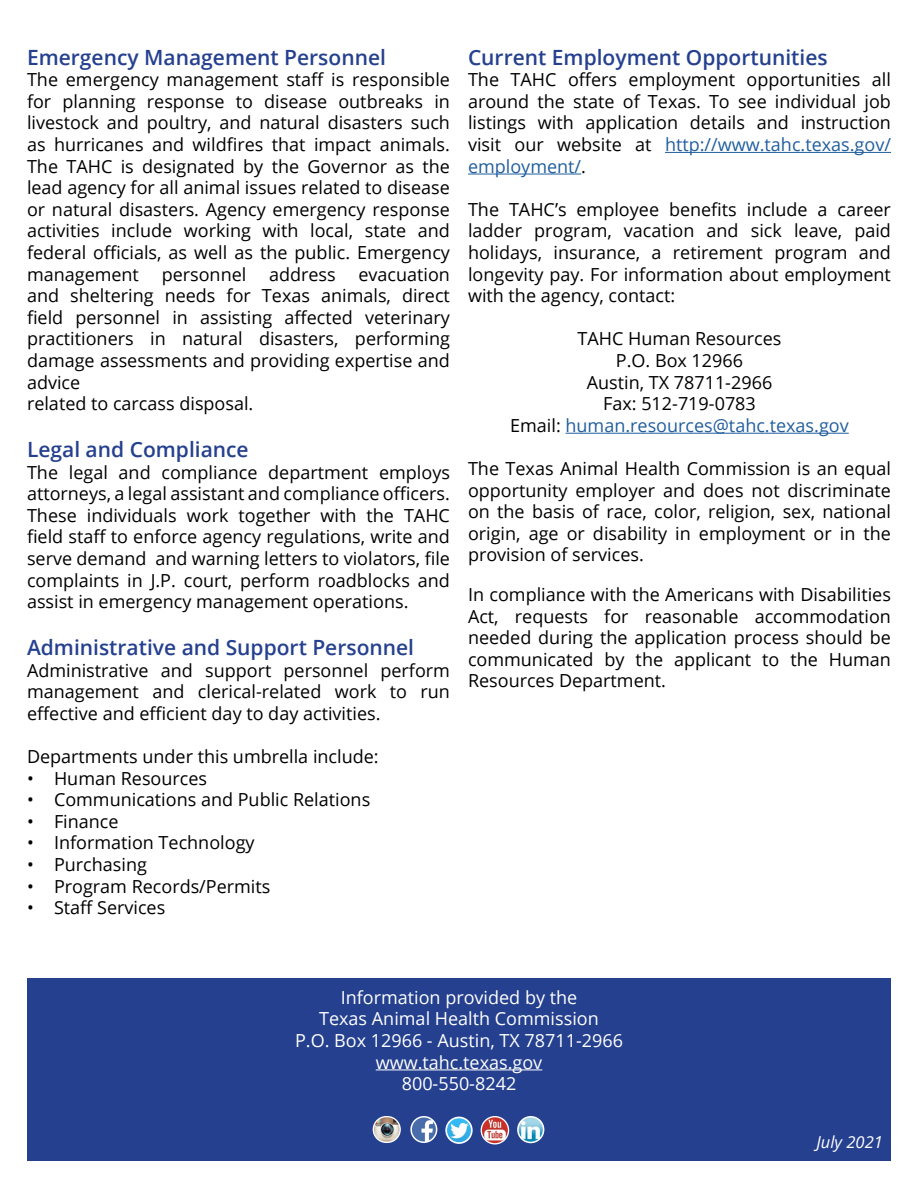
<style>
.page{position:relative;width:918px;height:1188px;background:#fff}
.page>*{position:absolute;margin:0;border:0;box-sizing:border-box;transform-origin:0 0}
.t1{font:600 21px "Open Sans";color:#25408f}
.t2{font:18px/21.6px "Open Sans";color:#000;text-align:justify}
.t3{font:18px "Open Sans";color:#fff}
.t4{font:18px "Open Sans";color:#215e9e}
.t5{font:italic 16.5px "Open Sans";color:#fff}
.s1{color:#215e9e}
.s2{color:#000}
</style>
<div class="page">
<hr style="left:665px;top:152px;width:226px;height:1px;background:#215e9e">
<hr style="left:468px;top:174px;width:113px;height:1px;background:#215e9e">
<hr style="left:566px;top:433px;width:283px;height:1px;background:#215e9e">
<div style="left:27px;top:979px;width:864px;height:182px;background:#25408f"></div>
<hr style="left:376px;top:1069px;width:166px;height:1px;background:#fff">
<img style="left:446px;top:1117px;width:26px;height:26px;border-radius:13px">
<div style="left:445px;top:1117px;width:28px;height:27px;border:2px solid #fff;border-radius:50%"></div>
<img style="left:481px;top:1117px;width:28px;height:27px;border-radius:14px">
<div style="left:481px;top:1116px;width:28px;height:29px;border:1px solid #fff;border-radius:14px"></div>
<img style="left:518px;top:1117px;width:26px;height:25px;border-radius:13px">
<div style="left:517px;top:1116px;width:27px;height:27px;border:2px solid #fff;border-radius:50%"></div>
<img style="left:411px;top:1117px;width:26px;height:25px;border-radius:13px">
<div style="left:410px;top:1116px;width:27px;height:27px;border:2px solid #fff;border-radius:50%"></div>
<img style="left:373px;top:1117px;width:27px;height:25px;border-radius:13px">
<div style="left:373px;top:1116px;width:28px;height:27px;border:1px solid #fff;border-radius:13px"></div>
<p class="t1" style="left:27px;top:43px;width:360px">Emergency Management Personnel</p>
<p class="t2" style="left:27px;top:68px;width:425px">The emergency management staff is responsible for planning response to disease outbreaks in livestock and poultry, and natural disasters such as hurricanes and wildfires that impact animals.<br>The TAHC is designated by the Governor as the lead agency for all animal issues related to disease or natural disasters. Agency emergency response activities include working with local, state and federal officials, as well as the public. Emergency management</p>
<p class="t2" style="left:162px;top:263px;width:86px">personnel</p>
<p class="t2" style="left:269px;top:263px;width:68px">address</p>
<p class="t2" style="left:27px;top:263px;width:425px;text-indent:331px">evacuation and sheltering needs for Texas animals, direct field personnel in assisting affected veterinary practitioners in natural disasters, performing damage assessments and providing expertise and advice</p>
<p class="t2" style="left:27px;top:392px;width:228px">related to carcass disposal.</p>
<p class="t1" style="left:27px;top:435px;width:223px">Legal and Compliance</p>
<p class="t2" style="left:27px;top:461px;width:425px">The legal and compliance department employs attorneys, a legal assistant and compliance officers.<br>These individuals work together with the TAHC field staff to enforce agency regulations, write and serve demand and warning letters to violators, file complaints in J.P. court, perform roadblocks and assist in emergency management operations.</p>
<p class="t1" style="left:27px;top:633px;width:389px">Administrative and Support Personnel</p>
<p class="t2" style="left:27px;top:659px;width:425px">Administrative and support personnel perform management and clerical-related work to run effective and efficient day to day activities.</p>
<p class="t2" style="left:27px;top:745px;width:353px">Departments under this umbrella include:</p>
<p class="t2" style="left:27px;top:767px;width:182px">• Human Resources</p>
<p class="t2" style="left:27px;top:788px;width:345px">• Communications and Public Relations</p>
<p class="t2" style="left:27px;top:810px;width:93px">• Finance</p>
<p class="t2" style="left:27px;top:832px;width:229px">• Information Technology</p>
<p class="t2" style="left:27px;top:853px;width:121px">• Purchasing</p>
<p class="t2" style="left:27px;top:875px;width:245px">• Program Records/Permits</p>
<p class="t2" style="left:27px;top:896px;width:140px">• Staff Services</p>
<p class="t1" style="left:468px;top:43px;width:361px">Current Employment Opportunities</p>
<p class="t2" style="left:468px;top:68px;width:425px">The TAHC offers employment opportunities all around the state of Texas. To see individual job listings with application details and instruction visit our website at <span class="s1">http://www.tahc.texas.gov/ employment/</span>.</p>
<p class="t2" style="left:468px;top:198px;width:425px">The TAHC’s employee benefits include a career ladder program, vacation and sick leave, paid holidays, insurance, a retirement program and longevity pay. For information about employment with the agency, contact:</p>
<p class="t2" style="left:578px;top:328px;width:205px">TAHC Human Resources</p>
<p class="t2" style="left:616px;top:349px;width:129px">P.O. Box 12966</p>
<p class="t2" style="left:587px;top:371px;width:187px">Austin, TX 78711-2966</p>
<p class="t2" style="left:603px;top:392px;width:154px">Fax: 512-719-0783</p>
<p class="t4" style="left:510px;top:413px;width:340px"><span class="s2">Email:</span> human.resources@tahc.texas.gov</p>
<p class="t2" style="left:468px;top:457px;width:425px">The Texas Animal Health Commission is an equal opportunity employer and does not discriminate on the basis of race, color, religion, sex, national origin, age or disability in employment or in the provision of services.</p>
<p class="t2" style="left:468px;top:583px;width:425px">In compliance with the Americans with Disabilities Act, requests for reasonable accommodation needed during the application process should be communicated by the applicant to the Human Resources Department.</p>
<p class="t3" style="left:341px;top:985px;width:238px">Information provided by the</p>
<p class="t3" style="left:319px;top:1007px;width:281px">Texas Animal Health Commission</p>
<p class="t3" style="left:295px;top:1028px;width:329px">P.O. Box 12966 - Austin, TX 78711-2966</p>
<p class="t3" style="left:376px;top:1050px;width:168px">www.tahc.texas.gov</p>
<p class="t3" style="left:402px;top:1071px;width:116px">800-550-8242</p>
<p class="t5" style="left:817px;top:1131px;width:68px">July 2021</p>
</div>
